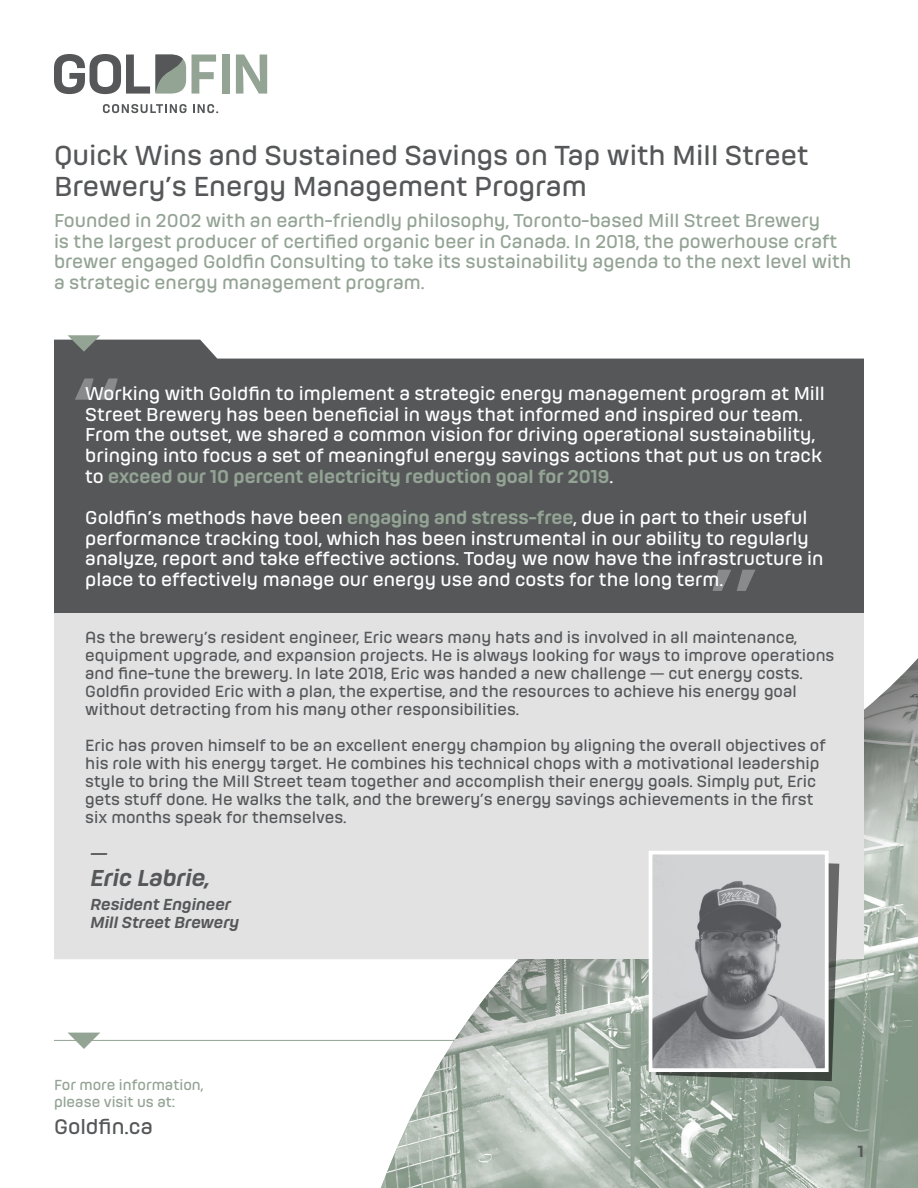
<style>
.page{position:relative;width:918px;height:1188px;background:#fff}
.page>*{position:absolute;margin:0;border:0;box-sizing:border-box;transform-origin:0 0}
.t1{font:25.5px/30.6px "Hong Kong";color:#555759}
.t2{font:italic 500 21.45px "Hong Kong";color:#555759}
.t3{font:19.5px "Hong Kong";color:#555759}
.t4{font:italic 500 18.15px "Hong Kong";color:#555759}
.t5{font:17.25px/20.7px "Hong Kong";color:#fff}
.t6{font:17.25px/20.7px "Hong Kong";color:#93a394}
.t7{font:15px/18px "Hong Kong";color:#555759}
.t8{font:500 15px "Hong Kong";color:#555759}
.t9{font:italic 500 14.85px/17.7px "Hong Kong";color:#555759}
.t10{font:13.5px/16.2px "Hong Kong";color:#93a394}
.s1{font-weight:500;color:#93a394}
</style>
<div class="page">
<svg style="left:68px;top:1033px;width:32px;height:16px"></svg>
<hr style="left:54px;top:1040px;width:810px;height:1px;background:#93a394">
<svg style="left:381px;top:658px;width:537px;height:530px;background:#b3bdb4"></svg>
<svg style="left:103px;top:104px;width:84px;height:9px"></svg>
<svg style="left:193px;top:104px;width:25px;height:9px"></svg>
<svg style="left:192px;top:55px;width:24px;height:39px"></svg>
<div style="left:222px;top:55px;width:8px;height:39px;background:#93a394"></div>
<svg style="left:236px;top:55px;width:31px;height:39px"></svg>
<svg style="left:54px;top:54px;width:132px;height:40px"></svg>
<div style="left:54px;top:340px;width:810px;height:273px;background:#555759"></div>
<svg style="left:68px;top:335px;width:32px;height:17px"></svg>
<svg style="left:713px;top:570px;width:42px;height:21px"></svg>
<svg style="left:75px;top:378px;width:43px;height:22px"></svg>
<div style="left:54px;top:613px;width:810px;height:346px;background:#e2e2e3"></div>
<svg style="left:656px;top:863px;width:183px;height:218px;background:#69716b"></svg>
<img style="left:654px;top:856px;width:170px;height:211px">
<div style="left:649px;top:851px;width:180px;height:221px;border:4px solid #fff"></div>
<h1 class="t1" style="left:54px;top:139px;width:756px">Quick Wins and Sustained Savings on Tap with Mill Street<br>Brewery’s Energy Management Program</h1>
<p class="t6" style="left:54px;top:209px;width:799px">Founded in 2002 with an earth-friendly philosophy, Toronto-based Mill Street Brewery<br>is the largest producer of certified organic beer in Canada. In 2018, the powerhouse craft brewer engaged Goldfin Consulting to take its sustainability agenda to the next level with a strategic energy management program.</p>
<p class="t5" style="left:85px;top:382px;width:741px">Working with Goldfin to implement a strategic energy management program at Mill Street Brewery has been beneficial in ways that informed and inspired our team.<br>From the outset, we shared a common vision for driving operational sustainability, bringing into focus a set of meaningful energy savings actions that put us on track to <span class="s1">exceed our 10 percent electricity reduction goal for 2019</span>.</p>
<p class="t5" style="left:85px;top:506px;width:740px">Goldfin’s methods have been <span class="s1">engaging and stress-free</span>, due in part to their useful performance tracking tool, which has been instrumental in our ability to regularly analyze, report and take effective actions. Today we now have the infrastructure in place to effectively manage our energy use and costs for the long term.</p>
<p class="t7" style="left:85px;top:628px;width:751px">As the brewery’s resident engineer, Eric wears many hats and is involved in all maintenance, equipment upgrade, and expansion projects. He is always looking for ways to improve operations and fine-tune the brewery. In late 2018, Eric was handed a new challenge — cut energy costs.<br>Goldfin provided Eric with a plan, the expertise, and the resources to achieve his energy goal without detracting from his many other responsibilities.</p>
<p class="t7" style="left:85px;top:736px;width:742px">Eric has proven himself to be an excellent energy champion by aligning the overall objectives of his role with his energy target. He combines his technical chops with a motivational leadership style to bring the Mill Street team together and accomplish their energy goals. Simply put, Eric gets stuff done. He walks the talk, and the brewery’s energy savings achievements in the first six months speak for themselves.</p>
<p class="t4" style="left:91px;top:841px;width:19px">—</p>
<h2 class="t2" style="left:91px;top:863px;width:121px">Eric Labrie,</h2>
<p class="t9" style="left:91px;top:895px;width:150px">Resident Engineer<br>Mill Street Brewery</p>
<p class="t10" style="left:54px;top:1076px;width:151px">For more information, please visit us at:</p>
<h3 class="t3" style="left:54px;top:1113px;width:100px">Goldfin.ca</h3>
<p class="t8" style="left:858px;top:1140px;width:8px">1</p>
</div>
